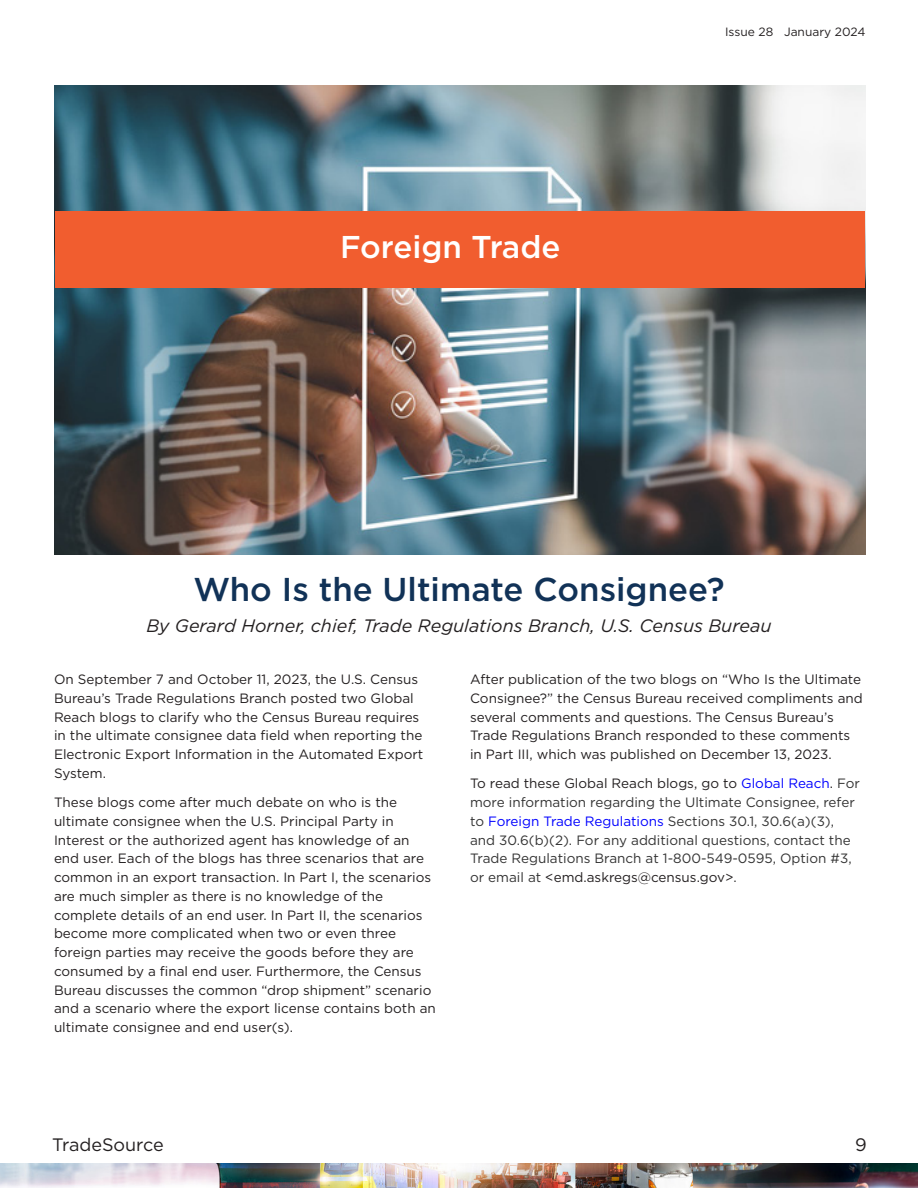
<style>
.page{position:relative;width:918px;height:1188px;background:#fff}
.page>*{position:absolute;margin:0;border:0;box-sizing:border-box;transform-origin:0 0}
.t1{font:500 33px "Gotham";color:#113257}
.t2{font:500 31.5px "Gotham";color:#fff}
.by_line{font:italic 18px "Gotham";color:#231f20}
.t3{font:18px "Gotham";color:#231f20}
.body_text{font:13.5px/18.8px "Gotham";color:#231f20}
.body_text-2{font:13.5px/18.8px "Gotham";color:#333}
.t4{font:12px "Gotham";color:#231f20}
.s1{color:#00f}
.s2{color:#333}
.s3{color:#231f20}
</style>
<div class="page">
<img style="left:0;top:1164px;width:918px;height:24px">
<img style="left:54px;top:86px;width:812px;height:468px">
<div style="left:55px;top:212px;width:810px;height:76px;background:#f15d2f"></div>
<p class="t2" style="left:340px;top:226px;width:222px">Foreign Trade</p>
<p class="t4" style="left:725px;top:24px;width:142px">Issue 28 January 2024</p>
<p class="t1" style="left:193px;top:567px;width:533px">Who Is the Ultimate Consignee?</p>
<p class="by_line" style="left:146px;top:614px;width:627px">By Gerard Horner, chief, Trade Regulations Branch, U.S. Census Bureau</p>
<p class="body_text" style="left:54px;top:670px;width:371px">On September 7 and October 11, 2023, the U.S. Census Bureau’s Trade Regulations Branch posted two Global Reach blogs to clarify who the Census Bureau requires in the ultimate consignee data field when reporting the Electronic Export Information in the Automated Export System.</p>
<p class="body_text" style="left:54px;top:793px;width:383px">These blogs come after much debate on who is the ultimate consignee when the U.S. Principal Party in Interest or the authorized agent has knowledge of an end user. Each of the blogs has three scenarios that are common in an export transaction. In Part I, the scenarios are much simpler as there is no knowledge of the complete details of an end user. In Part II, the scenarios become more complicated when two or even three foreign parties may receive the goods before they are consumed by a final end user. Furthermore, the Census Bureau discusses the common “drop shipment” scenario and a scenario where the export license contains both an ultimate consignee and end user(s).</p>
<p class="body_text" style="left:470px;top:670px;width:394px">After publication of the two blogs on “Who Is the Ultimate Consignee?” the Census Bureau received compliments and several comments and questions. The Census Bureau’s Trade Regulations Branch responded to these comments in Part III, which was published on December 13, 2023.</p>
<p class="body_text" style="left:470px;top:774px;width:391px">To read these Global Reach blogs, go to <span class="s1">Global Reach</span>. <span class="s2">For</span></p>
<p class="body_text-2" style="left:470px;top:793px;width:386px">more information regarding the Ultimate Consignee, refer to <span class="s1">Foreign Trade Regulations</span> Sections 30.1, 30.6(a)(3),</p>
<p class="body_text-2" style="left:470px;top:830px;width:383px;text-align:justify">and 30.6(b)(2). For any additional questions, contact the Trade Regulations Branch at 1-800-549-0595, Option #3, or email at <span class="s3">&lt;emd.askregs@census.gov&gt;</span>.</p>
<h3 class="t3" style="left:52px;top:1133px;width:113px">TradeSource</h3>
<h3 class="t3" style="left:855px;top:1133px;width:13px">9</h3>
</div>
